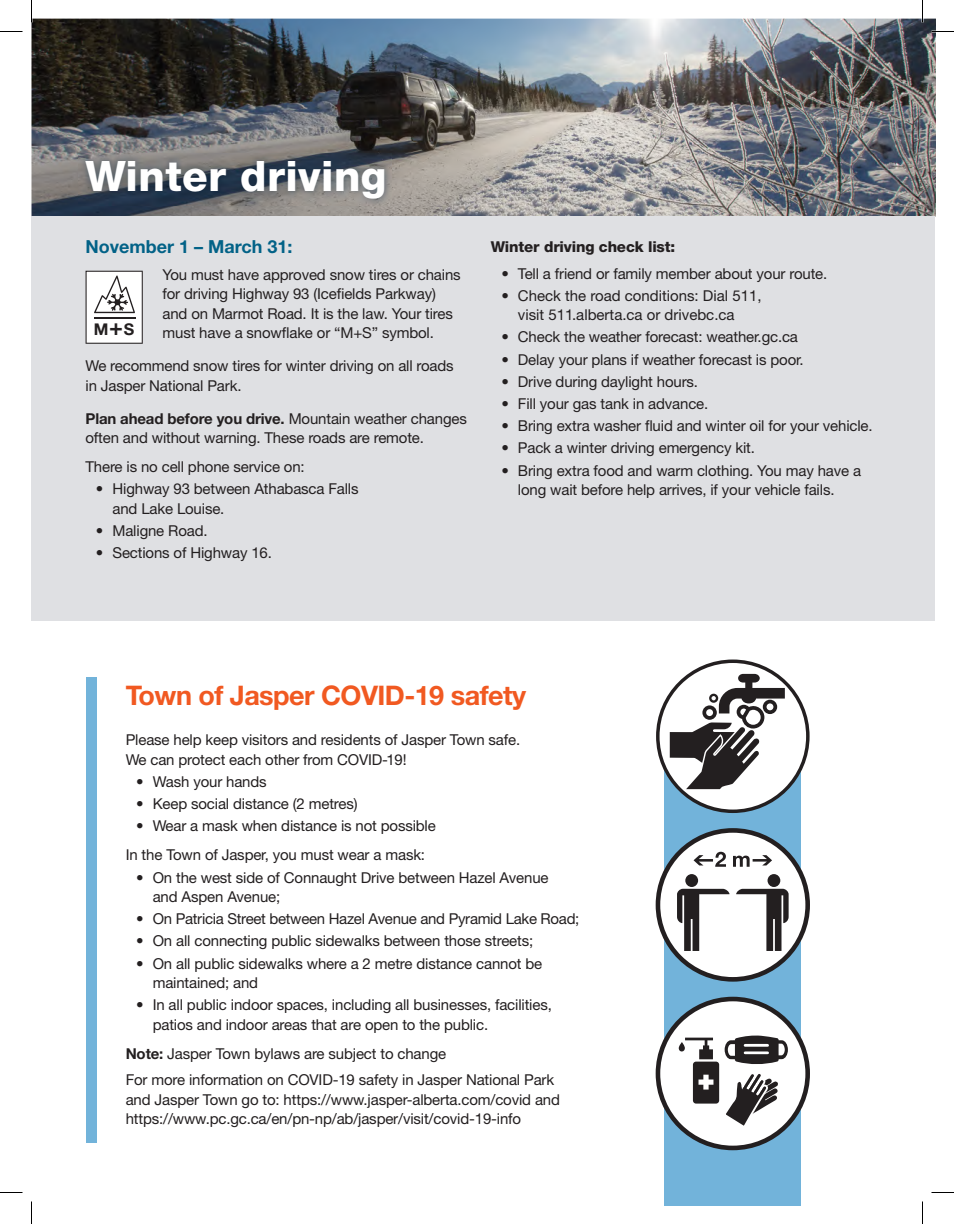
<style>
.page{position:relative;width:954px;height:1224px;background:#fff}
.page>*{position:absolute;margin:0;border:0;box-sizing:border-box;transform-origin:0 0}
.t1{font:800 42px "Helvetica Neue LT Std";letter-spacing:.01em;color:#fff}
.t2{font:700 27px "Helvetica Neue LT Std";letter-spacing:-.02em;color:#f15921}
.t3{font:700 18px "Helvetica Neue LT Std";color:#026287}
.t4{font:700 16.2px "Helvetica Neue LT Std";color:#231f20}
.t5{font:15px/19.5px "Helvetica Neue LT Std";letter-spacing:-.01em;color:#231f20}
.t6{font:800 15px "Helvetica Neue LT Std";letter-spacing:-.01em;color:#231f20}
.s1{font-weight:700}
.s2{font-size:23.1px}
</style>
<div class="page">
<img style="left:32px;top:19px;width:904px;height:198px">
<img style="left:79px;top:153px;width:313px;height:53px">
<div style="left:32px;top:217px;width:903px;height:404px;background:#dfe0e3"></div>
<div style="left:86px;top:677px;width:11px;height:465px;background:#72b3da"></div>
<svg style="left:86px;top:271px;width:57px;height:73px;background:#dfdfdf"></svg>
<hr style="left:94px;top:317px;width:41px;height:1px;background:#231f20">
<div style="left:665px;top:736px;width:136px;height:470px;background:#72b3da"></div>
<svg style="left:656px;top:660px;width:154px;height:153px"></svg>
<svg style="left:656px;top:997px;width:154px;height:153px"></svg>
<svg style="left:656px;top:828px;width:154px;height:154px"></svg>
<svg style="left:0;top:31px;width:22px;height:1px"></svg>
<svg style="left:932px;top:31px;width:22px;height:1px"></svg>
<svg style="left:0;top:1192px;width:22px;height:1px"></svg>
<svg style="left:932px;top:1192px;width:22px;height:1px"></svg>
<svg style="left:31px;top:0;width:1px;height:22px"></svg>
<svg style="left:31px;top:1202px;width:1px;height:22px"></svg>
<svg style="left:922px;top:0;width:1px;height:22px"></svg>
<svg style="left:922px;top:1202px;width:1px;height:22px"></svg>
<h1 class="t1" style="left:86px;top:151px;width:303px">Winter driving</h1>
<p class="t3" style="left:86px;top:236px;width:209px">November 1 – March 31:</p>
<p class="t5" style="left:163px;top:264px;width:300px">You must have approved snow tires or chains for driving Highway 93 (Icefields Parkway) and on Marmot Road. It is the law. Your tires must have a snowflake or “M+S” symbol.</p>
<p class="t5" style="left:85px;top:356px;width:370px">We recommend snow tires for winter driving on all roads in Jasper National Park.</p>
<p class="t5" style="left:85px;top:408px;width:383px"><span class="s1">Plan ahead before you drive.</span> Mountain weather changes often and without warning. These roads are remote.</p>
<p class="t5" style="left:85px;top:457px;width:221px">There is no cell phone service on:</p>
<p class="t5" style="left:112px;top:479px;width:248px;text-indent:-16px">• Highway 93 between Athabasca Falls and Lake Louise.</p>
<p class="t5" style="left:96px;top:521px;width:113px">• Maligne Road.</p>
<p class="t5" style="left:96px;top:543px;width:177px">• Sections of Highway 16.</p>
<p class="t4" style="left:94px;top:320px;width:42px">M<span class="s2">+</span>S</p>
<p class="t6" style="left:491px;top:238px;width:186px">Winter driving check list:</p>
<p class="t5" style="left:501px;top:263px;width:327px">• Tell a friend or family member about your route.</p>
<p class="t5" style="left:518px;top:285px;width:245px;text-indent:-16px">• Check the road conditions: Dial 511, visit 511.alberta.ca or drivebc.ca</p>
<p class="t5" style="left:501px;top:327px;width:298px">• Check the weather forecast: weather.gc.ca</p>
<p class="t5" style="left:501px;top:349px;width:304px">• Delay your plans if weather forecast is poor.</p>
<p class="t5" style="left:501px;top:372px;width:198px">• Drive during daylight hours.</p>
<p class="t5" style="left:501px;top:394px;width:208px">• Fill your gas tank in advance.</p>
<p class="t5" style="left:501px;top:416px;width:373px">• Bring extra washer fluid and winter oil for your vehicle.</p>
<p class="t5" style="left:501px;top:438px;width:255px">• Pack a winter driving emergency kit.</p>
<p class="t5" style="left:518px;top:460px;width:345px;text-indent:-16px">• Bring extra food and warm clothing. You may have a long wait before help arrives, if your vehicle fails.</p>
<h2 class="t2" style="left:126px;top:678px;width:402px">Town of Jasper COVID-19 safety</h2>
<p class="t5" style="left:126px;top:730px;width:396px">Please help keep visitors and residents of Jasper Town safe.<br>We can protect each other from COVID-19!</p>
<p class="t5" style="left:136px;top:772px;width:132px">• Wash your hands</p>
<p class="t5" style="left:136px;top:794px;width:223px">• Keep social distance (2 metres)</p>
<p class="t5" style="left:126px;top:811px;width:312px;line-height:29px;text-indent:10px">• Wear a mask when distance is not possible<br>In the Town of Jasper, you must wear a mask:</p>
<p class="t5" style="left:153px;top:867px;width:397px;text-indent:-16px">• On the west side of Connaught Drive between Hazel Avenue and Aspen Avenue;</p>
<p class="t5" style="left:136px;top:909px;width:445px">• On Patricia Street between Hazel Avenue and Pyramid Lake Road;</p>
<p class="t5" style="left:136px;top:931px;width:399px">• On all connecting public sidewalks between those streets;</p>
<p class="t5" style="left:153px;top:953px;width:391px;text-indent:-16px">• On all public sidewalks where a 2 metre distance cannot be maintained; and</p>
<p class="t5" style="left:153px;top:995px;width:401px;text-indent:-16px">• In all public indoor spaces, including all businesses, facilities, patios and indoor areas that are open to the public.</p>
<p class="t5" style="left:126px;top:1040px;width:430px;line-height:26.2px"><span class="s1">Note:</span> Jasper Town bylaws are subject to change<br>For more information on COVID-19 safety in Jasper National Park</p>
<p class="t5" style="left:126px;top:1089px;width:436px">and Jasper Town go to: https://www.jasper-alberta.com/covid and https://www.pc.gc.ca/en/pn-np/ab/jasper/visit/covid-19-info</p>
</div>
